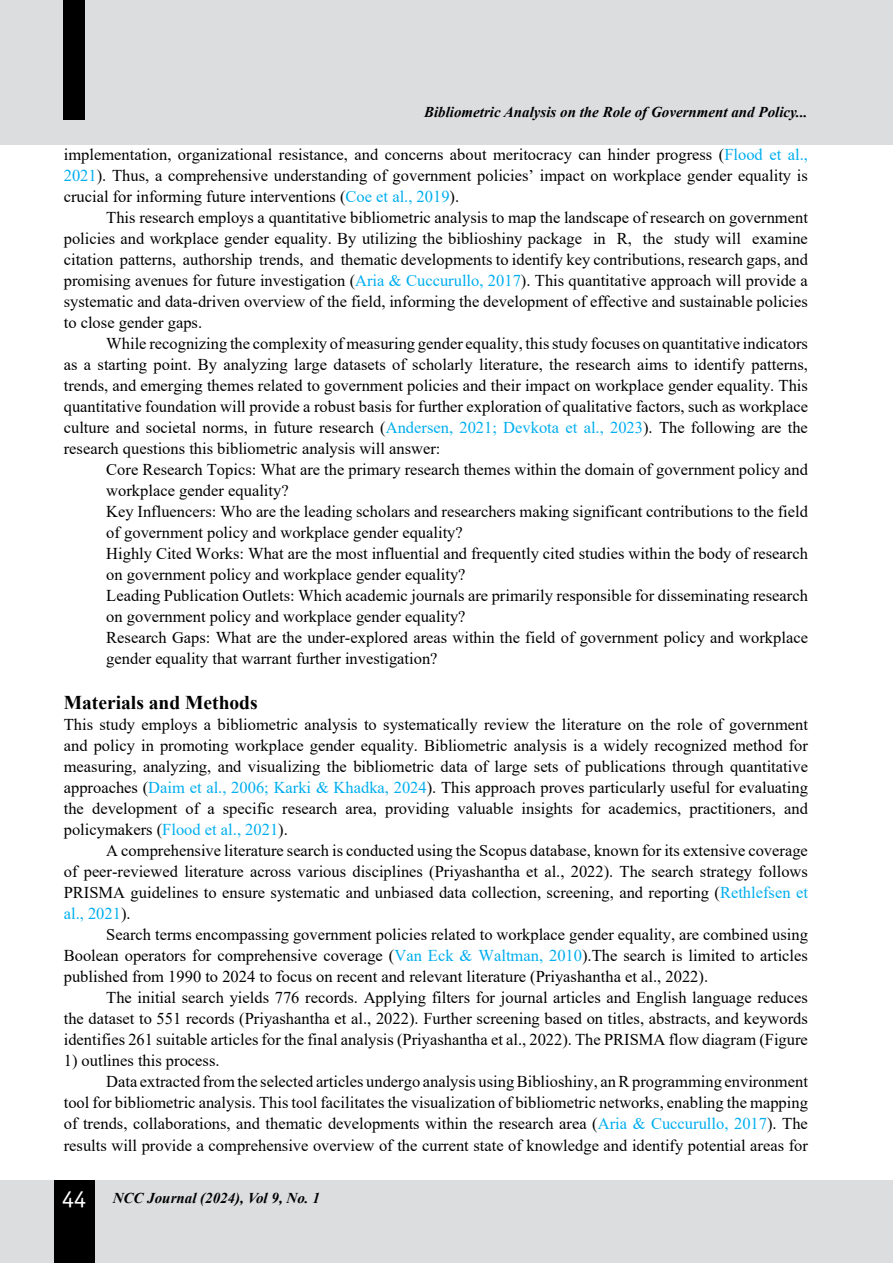
<style>
.page{position:relative;width:893px;height:1263px;background:#fff}
.page>*{position:absolute;margin:0;border:0;box-sizing:border-box;transform-origin:0 0}
.t1{font:700 19.5px "Times New Roman";color:#000}
.t2{font:16.5px/21px "Times New Roman";color:#000;text-align:justify}
.t3{font:italic 700 15px "Times New Roman";color:#000}
.s1{color:#00aeef}
.s2{font-family:"Officina Sans Std";font-weight:400;font-style:normal;font-size:24px;color:#fff}
</style>
<div class="page">
<div style="left:0;top:0;width:893px;height:145px;background:#dcddde"></div>
<div style="left:0;top:1180px;width:893px;height:83px;background:#dcddde"></div>
<div style="left:63px;top:0;width:22px;height:120px;background:#000"></div>
<div style="left:54px;top:1180px;width:40px;height:83px;background:#000"></div>
<p class="t3" style="left:424px;top:102px;width:385px">Bibliometric Analysis on the Role of Government and Policy...</p>
<p class="t2" style="left:64px;top:144px;width:746px">implementation, organizational resistance, and concerns about meritocracy can hinder progress (<span class="s1">Flood et al., 2021</span>). Thus, a comprehensive understanding of government policies’ impact on workplace gender equality is crucial for informing future interventions (<span class="s1">Coe et al., 2019</span>).</p>
<p class="t2" style="left:64px;top:207px;width:746px;text-indent:43px">This research employs a quantitative bibliometric analysis to map the landscape of research on government policies and workplace gender equality. By utilizing the biblioshiny package in R, the study will examine citation patterns, authorship trends, and thematic developments to identify key contributions, research gaps, and promising avenues for future investigation (<span class="s1">Aria &amp; Cuccurullo, 2017</span>). This quantitative approach will provide a systematic and data-driven overview of the field, informing the development of effective and sustainable policies to close gender gaps.</p>
<p class="t2" style="left:64px;top:333px;width:746px;text-indent:43px">While recognizing the complexity of measuring gender equality, this study focuses on quantitative indicators as a starting point. By analyzing large datasets of scholarly literature, the research aims to identify patterns, trends, and emerging themes related to government policies and their impact on workplace gender equality. This quantitative foundation will provide a robust basis for further exploration of qualitative factors, such as workplace culture and societal norms, in future research (<span class="s1">Andersen, 2021; Devkota et al., 2023</span>). The following are the research questions this bibliometric analysis will answer:</p>
<p class="t2" style="left:106px;top:459px;width:703px;text-align:left">Core Research Topics: What are the primary research themes within the domain of government policy and workplace gender equality?<br>Key Influencers: Who are the leading scholars and researchers making significant contributions to the field of government policy and workplace gender equality?<br>Highly Cited Works: What are the most influential and frequently cited studies within the body of research on government policy and workplace gender equality?<br>Leading Publication Outlets: Which academic journals are primarily responsible for disseminating research on government policy and workplace gender equality?<br>Research Gaps: What are the under-explored areas within the field of government policy and workplace gender equality that warrant further investigation?</p>
<p class="t1" style="left:64px;top:689px;width:195px">Materials and Methods</p>
<p class="t2" style="left:64px;top:714px;width:746px">This study employs a bibliometric analysis to systematically review the literature on the role of government and policy in promoting workplace gender equality. Bibliometric analysis is a widely recognized method for measuring, analyzing, and visualizing the bibliometric data of large sets of publications through quantitative approaches (<span class="s1">Daim et al., 2006; Karki &amp; Khadka, 2024</span>). This approach proves particularly useful for evaluating the development of a specific research area, providing valuable insights for academics, practitioners, and policymakers (<span class="s1">Flood et al., 2021</span>).</p>
<p class="t2" style="left:64px;top:840px;width:746px;text-indent:43px">A comprehensive literature search is conducted using the Scopus database, known for its extensive coverage of peer-reviewed literature across various disciplines (Priyashantha et al., 2022). The search strategy follows PRISMA guidelines to ensure systematic and unbiased data collection, screening, and reporting (<span class="s1">Rethlefsen et al., 2021</span>).</p>
<p class="t2" style="left:64px;top:924px;width:746px;text-indent:43px">Search terms encompassing government policies related to workplace gender equality, are combined using Boolean operators for comprehensive coverage (<span class="s1">Van Eck &amp; Waltman, 2010</span>).The search is limited to articles published from 1990 to 2024 to focus on recent and relevant literature (Priyashantha et al., 2022).</p>
<p class="t2" style="left:64px;top:987px;width:746px;text-indent:43px">The initial search yields 776 records. Applying filters for journal articles and English language reduces the dataset to 551 records (Priyashantha et al., 2022). Further screening based on titles, abstracts, and keywords identifies 261 suitable articles for the final analysis (Priyashantha et al., 2022). The PRISMA flow diagram (Figure</p>
<p class="t2" style="left:64px;top:1050px;width:157px">1) outlines this process.</p>
<p class="t2" style="left:106px;top:1071px;width:703px">Data extracted from the selected articles undergo analysis using Biblioshiny, an R programming environment</p>
<p class="t2" style="left:64px;top:1092px;width:746px">tool for bibliometric analysis. This tool facilitates the visualization of bibliometric networks, enabling the mapping</p>
<p class="t2" style="left:64px;top:1113px;width:746px">of trends, collaborations, and thematic developments within the research area (<span class="s1">Aria &amp; Cuccurullo, 2017</span>). The</p>
<p class="t2" style="left:64px;top:1134px;width:746px">results will provide a comprehensive overview of the current state of knowledge and identify potential areas for</p>
<p class="t3" style="left:62px;top:1187px;width:259px"><span class="s2">44</span> NCC Journal (2024), Vol 9, No. 1</p>
</div>
